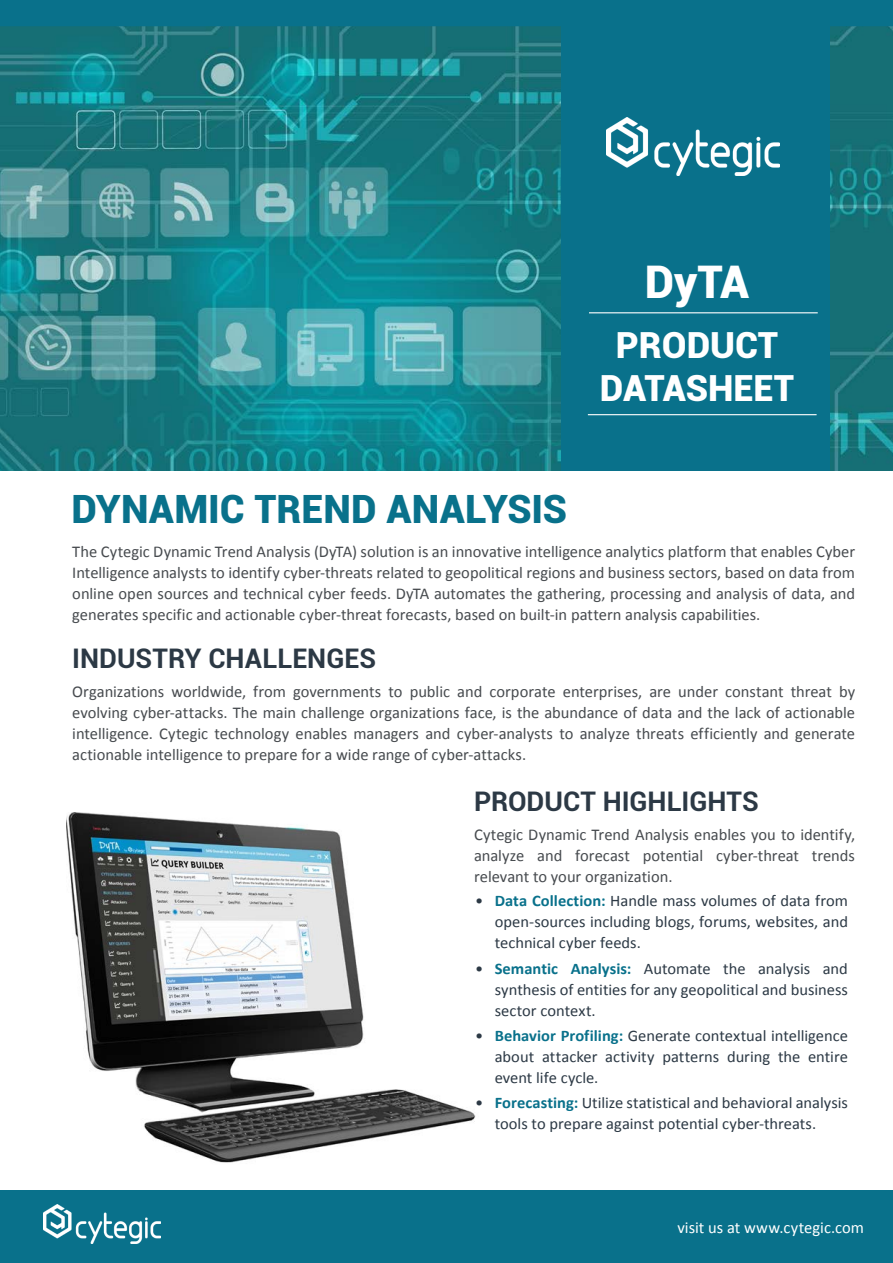
<style>
.page{position:relative;width:893px;height:1263px;background:#fff}
.page>*{position:absolute;margin:0;border:0;box-sizing:border-box;transform-origin:0 0}
.t1{font:900 45px "Roboto";color:#fff}
.t2{font:900 39px "Roboto";letter-spacing:.005em;color:#09718b}
.t3{font:900 36px/43.2px "Roboto";color:#fff;text-align:center}
.t4{font:700 27px "Roboto";color:#2c3945}
.t5{font:16.5px/21px "Calibri";color:#474b4f;text-align:justify}
.t6{font:16.5px "Calibri";color:#fff}
.t7{font:16.2px/21px "Calibri";color:#2c3945;text-align:justify}
.s1{font-weight:700;color:#09718b}
</style>
<div class="page">
<img style="left:0;top:26px;width:893px;height:445px">
<div style="left:561px;top:0;width:268px;height:471px;background:#09718b"></div>
<div style="left:0;top:1191px;width:893px;height:72px;background:#09718b"></div>
<div style="left:0;top:0;width:893px;height:26px;background:#09718b"></div>
<img style="left:66px;top:812px;width:410px;height:351px">
<img style="left:606px;top:117px;width:173px;height:58px">
<hr style="left:589px;top:312px;width:229px;height:1px;background:#fff">
<hr style="left:588px;top:414px;width:229px;height:1px;background:#fff">
<img style="left:44px;top:1204px;width:117px;height:40px">
<h1 class="t1" style="left:645px;top:250px;width:106px">DyTA</h1>
<h3 class="t3" style="left:600px;top:322px;width:196px">PRODUCT<br>DATASHEET</h3>
<h2 class="t2" style="left:71px;top:482px;width:497px">DYNAMIC TREND ANALYSIS</h2>
<p class="t5" style="left:72px;top:541px;width:784px">The Cytegic Dynamic Trend Analysis (DyTA) solution is an innovative intelligence analytics platform that enables Cyber Intelligence analysts to identify cyber-threats related to geopolitical regions and business sectors, based on data from online open sources and technical cyber feeds. DyTA automates the gathering, processing and analysis of data, and generates specific and actionable cyber-threat forecasts, based on built-in pattern analysis capabilities.</p>
<h3 class="t4" style="left:72px;top:639px;width:305px">INDUSTRY CHALLENGES</h3>
<p class="t5" style="left:72px;top:681px;width:784px">Organizations worldwide, from governments to public and corporate enterprises, are under constant threat by evolving cyber-attacks. The main challenge organizations face, is the abundance of data and the lack of actionable intelligence. Cytegic technology enables managers and cyber-analysts to analyze threats efficiently and generate actionable intelligence to prepare for a wide range of cyber-attacks.</p>
<h3 class="t4" style="left:474px;top:782px;width:286px">PRODUCT HIGHLIGHTS</h3>
<p class="t5" style="left:474px;top:824px;width:383px">Cytegic Dynamic Trend Analysis enables you to identify, analyze and forecast potential cyber-threat trends relevant to your organization.</p>
<p class="t7" style="left:495px;top:891px;width:355px;text-indent:-20px">• <span class="s1">Data Collection:</span> Handle mass volumes of data from open-sources including blogs, forums, websites, and technical cyber feeds.</p>
<p class="t7" style="left:495px;top:958px;width:355px;text-indent:-20px">• <span class="s1">Semantic Analysis:</span> Automate the analysis and synthesis of entities for any geopolitical and business sector context.</p>
<p class="t7" style="left:495px;top:1025px;width:355px;text-indent:-20px">• <span class="s1">Behavior Profiling:</span> Generate contextual intelligence about attacker activity patterns during the entire event life cycle.</p>
<p class="t7" style="left:495px;top:1092px;width:355px;text-indent:-20px">• <span class="s1">Forecasting:</span> Utilize statistical and behavioral analysis tools to prepare against potential cyber-threats.</p>
<p class="t6" style="left:677px;top:1217px;width:188px">visit us at www.cytegic.com</p>
</div>
